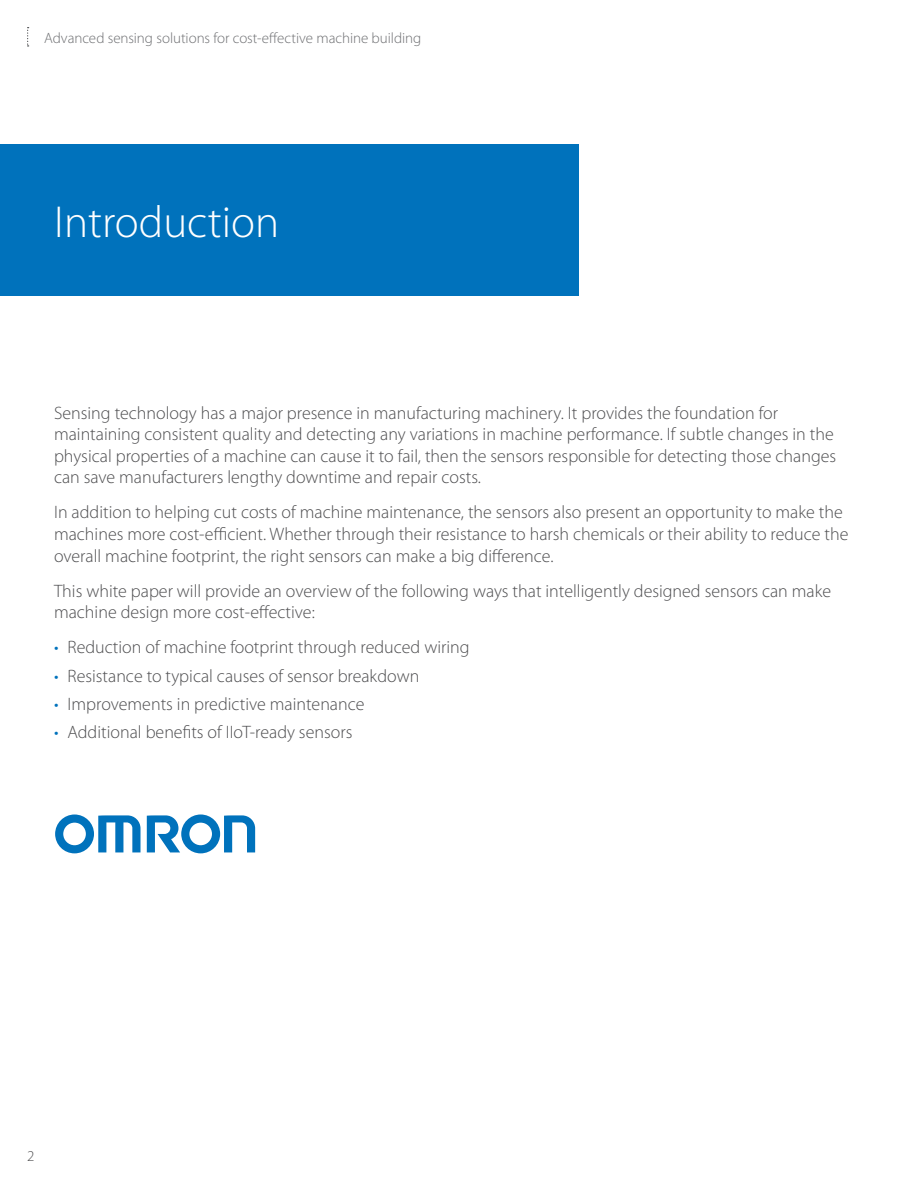
<style>
.page{position:relative;width:918px;height:1188px;background:#fff}
.page>*{position:absolute;margin:0;border:0;box-sizing:border-box;transform-origin:0 0}
.t1{font:300 45px "Myriad Pro";color:#fff}
.t2{font:300 18px/21.6px "Myriad Pro";color:#4d4d4f}
.t3{font:300 15px "Myriad Pro";letter-spacing:-.005em;color:#6d6e71}
.t4{font:300 15px "Myriad Pro";color:#4d4d4f}
.s1{color:#0072bc}
</style>
<div class="page">
<div style="left:0;top:144px;width:579px;height:151px;background:#0072bc"></div>
<svg style="left:27px;top:27px;width:2px;height:20px"></svg>
<svg style="left:55px;top:815px;width:86px;height:38px"></svg>
<svg style="left:147px;top:815px;width:108px;height:38px"></svg>
<p class="t3" style="left:44px;top:29px;width:379px">Advanced sensing solutions for cost-effective machine building</p>
<h1 class="t1" style="left:54px;top:195px;width:227px">Introduction</h1>
<p class="t2" style="left:54px;top:402px;width:784px">Sensing technology has a major presence in manufacturing machinery. It provides the foundation for maintaining consistent quality and detecting any variations in machine performance. If subtle changes in the physical properties of a machine can cause it to fail, then the sensors responsible for detecting those changes can save manufacturers lengthy downtime and repair costs.</p>
<p class="t2" style="left:54px;top:501px;width:796px">In addition to helping cut costs of machine maintenance, the sensors also present an opportunity to make the machines more cost-efficient. Whether through their resistance to harsh chemicals or their ability to reduce the overall machine footprint, the right sensors can make a big difference.</p>
<p class="t2" style="left:54px;top:580px;width:779px">This white paper will provide an overview of the following ways that intelligently designed sensors can make machine design more cost-effective:</p>
<p class="t2" style="left:54px;top:636px;width:417px"><span class="s1">•</span> Reduction of machine footprint through reduced wiring</p>
<p class="t2" style="left:54px;top:665px;width:367px"><span class="s1">•</span> Resistance to typical causes of sensor breakdown</p>
<p class="t2" style="left:54px;top:693px;width:312px"><span class="s1">•</span> Improvements in predictive maintenance</p>
<p class="t2" style="left:54px;top:721px;width:300px"><span class="s1">•</span> Additional benefits of IIoT-ready sensors</p>
<p class="t4" style="left:27px;top:1147px;width:9px">2</p>
</div>
